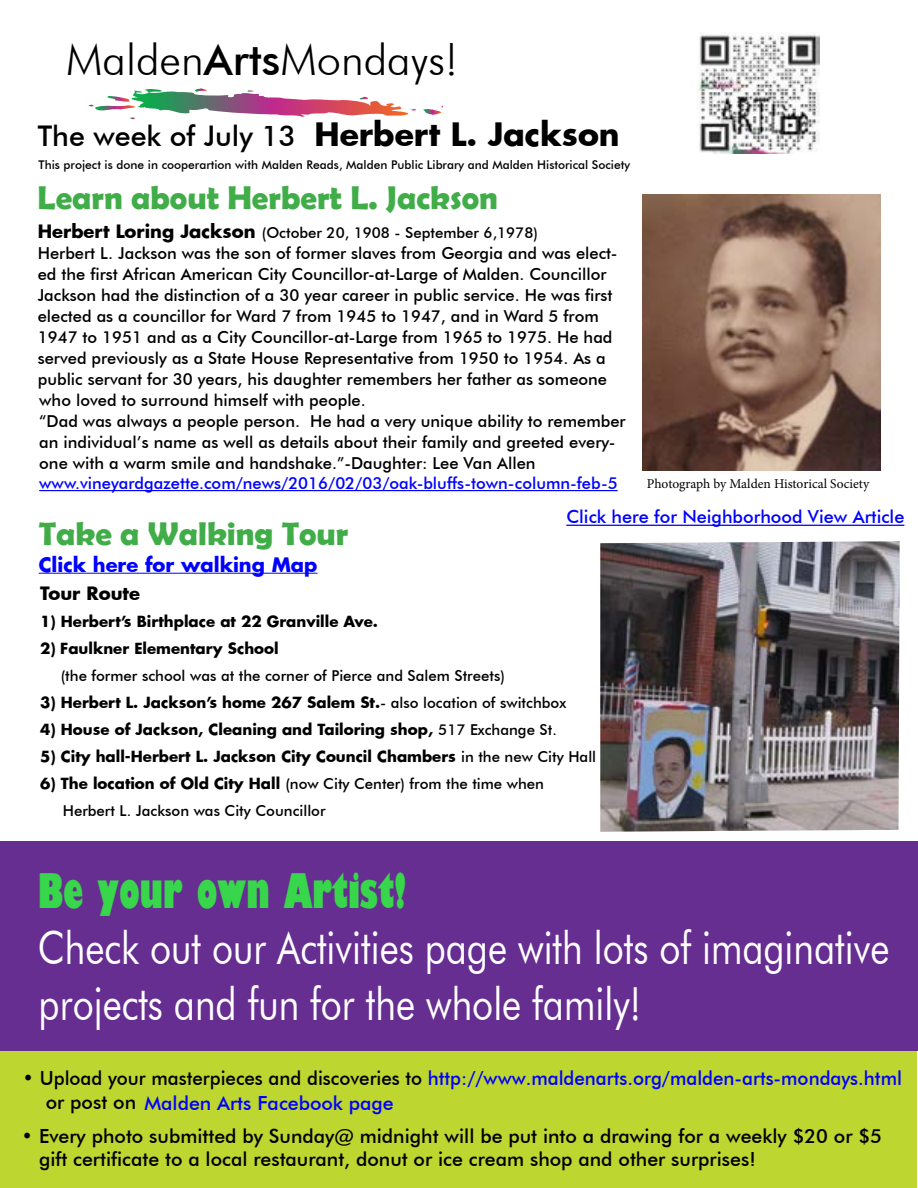
<style>
.page{position:relative;width:918px;height:1188px;background:#fff}
.page>*{position:absolute;margin:0;border:0;box-sizing:border-box;transform-origin:0 0}
.t1{font:800 condensed 46.35px "Gill Sans";color:#38d64a;scale:.92 1}
.t2{font:45.6px/56.7px "Futura BT";color:#fff;scale:.81 1}
.t3{font:300 43.5px "Futura BT";color:#000}
.t4{font:700 33px "Berlin Sans FB Demi";color:#41ad49}
.t5{font:700 31.5px "Futura";color:#000}
.t6{font:500 19.5px/23.4px "Futura BT";color:#000}
.t7{font:500 19.5px/24.2px "Futura BT";color:#00f;scale:.96 1}
.t8{font:700 19.5px "Futura";color:#00f}
.t9{font:500 18px "Futura BT";color:#00f}
.t10{font:700 18px "Futura";color:#000}
.t11{font:500 16.5px/21px "Futura BT";color:#000}
.t12{font:500 16.5px "Futura BT";color:#00f}
.t13{font:700 15px "Futura";color:#000}
.t14{font:500 15px/27px "Futura BT";color:#000}
.t15{font:13.5px "Minion Pro";color:#000}
.t16{font:500 12px "Futura BT";color:#000}
.s1{font-weight:500}
.s2{font-family:"Futura BT";font-weight:500;font-size:28.5px}
.s3{font-family:"Futura";font-weight:700;font-size:18px}
.s4{font-family:"Futura BT";font-weight:500}
.s5{font-family:"Futura";font-weight:700}
.s6{color:#000}
</style>
<div class="page">
<img style="left:600px;top:541px;width:300px;height:291px">
<div style="left:0;top:1051px;width:917px;height:137px;background:#bdd630"></div>
<div style="left:0;top:841px;width:918px;height:210px;background:#662e91"></div>
<svg style="left:88px;top:88px;width:355px;height:31px"></svg>
<img style="left:698px;top:32px;width:121px;height:122px">
<hr style="left:39px;top:490px;width:579px;height:1px;background:#00f">
<hr style="left:39px;top:573px;width:279px;height:1px;background:#00f">
<img style="left:643px;top:195px;width:238px;height:276px">
<hr style="left:566px;top:525px;width:338px;height:1px;background:#00f">
<h3 class="t3" style="left:66px;top:33px;width:394px">Malden<span class="s1">Arts</span>Mondays!</h3>
<h3 class="t5" style="left:38px;top:112px;width:583px"><span class="s2">The week of July 13</span> Herbert L. Jackson</h3>
<h3 class="t4" style="left:38px;top:178px;width:462px">Learn about Herbert L. Jackson</h3>
<p class="t14" style="left:38px;top:219px;width:502px"><span class="s3">Herbert Loring Jackson</span> (October 20, 1908 - September 6,1978)</p>
<p class="t11" style="left:38px;top:243px;width:589px">Herbert L. Jackson was the son of former slaves from Georgia and was elect&shy;ed the first African American City Councillor-at-Large of Malden. Councillor Jackson had the distinction of a 30 year career in public service. He was first elected as a councillor for Ward 7 from 1945 to 1947, and in Ward 5 from 1947 to 1951 and as a City Councillor-at-Large from 1965 to 1975. He had served previously as a State House Representative from 1950 to 1954. As a public servant for 30 years, his daughter remembers her father as someone who loved to surround himself with people.<br>“Dad was always a people person. He had a very unique ability to remember an individual’s name as well as details about their family and greeted every&shy;one with a warm smile and handshake.”-Daughter: Lee Van Allen</p>
<p class="t12" style="left:39px;top:473px;width:580px">www.vineyardgazette.com/news/2016/02/03/oak-bluffs-town-column-feb-5</p>
<h3 class="t4" style="left:39px;top:514px;width:311px">Take a Walking Tour</h3>
<p class="t8" style="left:39px;top:551px;width:280px">Click here for walking Map</p>
<p class="t16" style="left:39px;top:158px;width:593px">This project is done in cooperartion with Malden Reads, Malden Public Library and Malden Historical Society</p>
<p class="t15" style="left:647px;top:475px;width:224px">Photograph by Malden Historical Society</p>
<p class="t9" style="left:566px;top:506px;width:340px">Click here for Neighborhood View Article</p>
<p class="t10" style="left:40px;top:581px;width:101px">Tour Route</p>
<p class="t13" style="left:40px;top:611px;width:339px">1) Herbert’s Birthplace at 22 Granville Ave.</p>
<p class="t13" style="left:40px;top:638px;width:240px">2) Faulkner Elementary School</p>
<p class="t14" style="left:61px;top:662px;width:446px">(the former school was at the corner of Pierce and Salem Streets)</p>
<p class="t13" style="left:40px;top:692px;width:527px">3) Herbert L. Jackson’s home 267 Salem St.<span class="s4">- also location of switchbox</span></p>
<p class="t13" style="left:40px;top:719px;width:518px">4) House of Jackson, Cleaning and Tailoring shop, <span class="s4">517 Exchange St.</span></p>
<p class="t13" style="left:40px;top:746px;width:558px">5) City hall-Herbert L. Jackson City Council Chambers <span class="s4">in the new City Hall</span></p>
<p class="t14" style="left:63px;top:770px;width:483px;text-indent:-23px"><span class="s5">6) The location of Old City Hall</span> (now City Center) from the time when<br>Herbert L. Jackson was City Councillor</p>
<h1 class="t1" style="left:38px;top:862px;width:402px">Be your own Artist!</h1>
<h2 class="t2" style="left:38px;top:919px;width:1053px">Check out our Activities page with lots of imaginative projects and fun for the whole family!</h2>
<p class="t7" style="left:46px;top:1066px;width:894px;text-indent:-23px"><span class="s6">• Upload your masterpieces and discoveries to</span> http://www.maldenarts.org/malden-arts-mondays.html <span class="s6">or post on</span> Malden Arts Facebook page</p>
<p class="t6" style="left:39px;top:1124px;width:844px;text-indent:-17px">• Every photo submitted by Sunday@ midnight will be put into a drawing for a weekly $20 or $5 gift certificate to a local restaurant, donut or ice cream shop and other surprises!</p>
</div>
